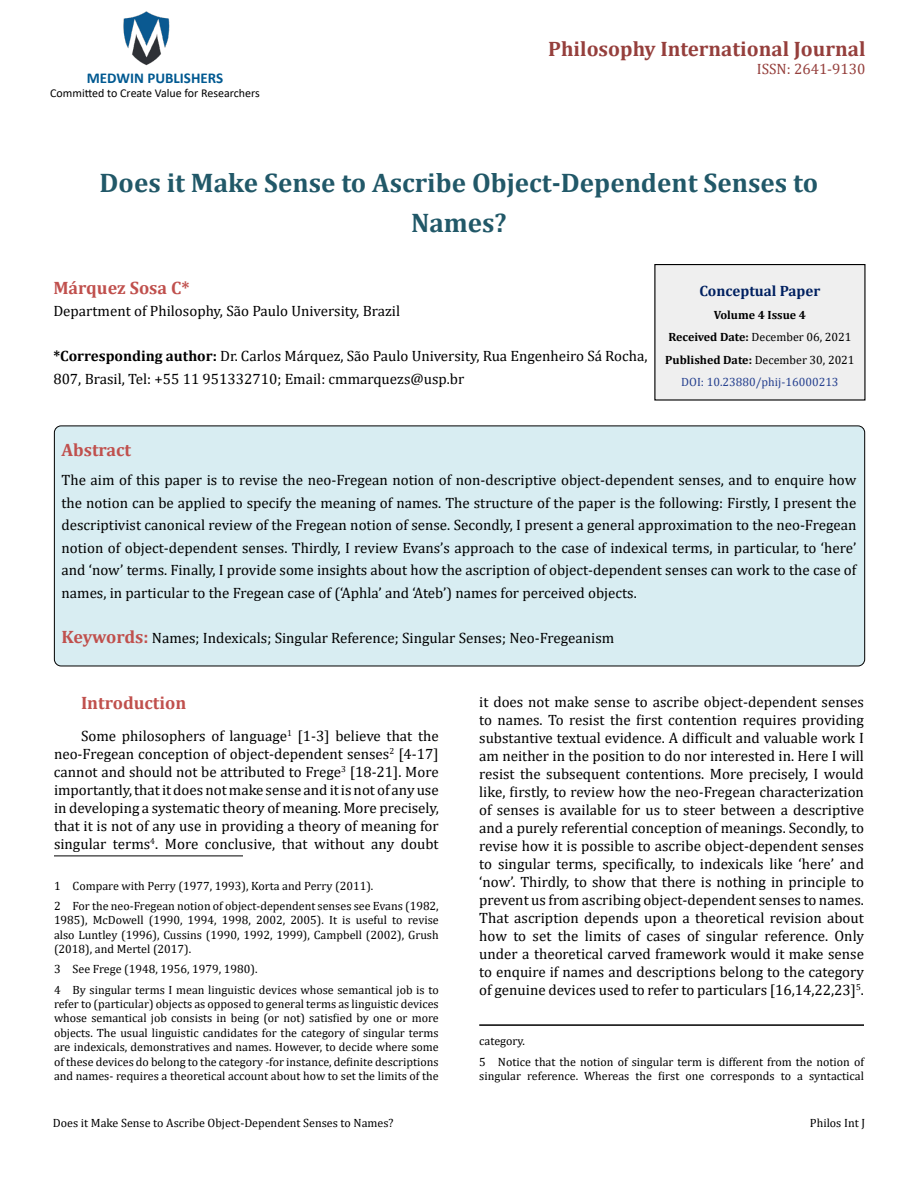
<style>
.page{position:relative;width:918px;height:1188px;background:#fff}
.page>*{position:absolute;margin:0;border:0;box-sizing:border-box;transform-origin:0 0}
.t1{font:700 27px/40.5px "Cambria";color:#215868;text-align:center}
.t2{font:700 21px "Cambria";color:#953f3c}
.t3{font:700 18px "Cambria";color:#c0504d}
.t4{font:15px/18px "Cambria";color:#000;text-align:justify}
.t5{font:700 15px "Calibri";color:#005991}
.t6{font:700 15px "Cambria";color:#002060}
.t7{font:15px "Cambria";color:#953f3c}
.t8{font:12px/14.4px "Cambria";color:#000}
.t9{font:700 12px/22.5px "Cambria";color:#000;text-align:center}
.t10{font:12px "Calibri";color:#000}
.s1{font-weight:700}
.s2{font-weight:400}
.s3{font-weight:400;color:#25408f}
.s4{font-weight:700;font-size:18px;color:#c0504d}
</style>
<div class="page">
<img style="left:123px;top:11px;width:47px;height:55px">
<div style="left:655px;top:265px;width:210px;height:135px;background:#efefef"></div>
<div style="left:654px;top:264px;width:212px;height:137px;border:1px solid #000"></div>
<div style="left:54px;top:426px;width:811px;height:240px;background:#d8edf2;border-radius:7px"></div>
<div style="left:54px;top:426px;width:811px;height:240px;border:1px solid #000;border-radius:7px"></div>
<hr style="left:54px;top:856px;width:189px;height:1px;background:#000">
<hr style="left:479px;top:1024px;width:385px;height:2px;background:#000">
<p class="t5" style="left:87px;top:67px;width:138px">MEDWIN PUBLISHERS</p>
<p class="t10" style="left:50px;top:85px;width:211px">Committed to Create Value for Researchers</p>
<h2 class="t2" style="left:548px;top:34px;width:319px">Philosophy International Journal</h2>
<p class="t7" style="left:757px;top:60px;width:110px">ISSN: 2641-9130</p>
<h1 class="t1" style="left:100px;top:161px;width:720px">Does it Make Sense to Ascribe Object-Dependent Senses to<br>Names?</h1>
<p class="t3" style="left:53px;top:275px;width:138px">Márquez Sosa C*</p>
<p class="t4" style="left:53px;top:302px;width:348px">Department of Philosophy, São Paulo University, Brazil</p>
<p class="t4" style="left:53px;top:345px;width:596px;line-height:22.5px"><span class="s1">*Corresponding author:</span> Dr. Carlos Márquez, São Paulo University, Rua Engenheiro Sá Rocha,<br>807, Brasil, Tel: +55 11 951332710; Email: cmmarquezs@usp.br</p>
<p class="t6" style="left:699px;top:281px;width:123px">Conceptual Paper</p>
<p class="t9" style="left:665px;top:303px;width:191px">Volume 4 Issue 4<br>Received Date: <span class="s2">December 06, 2021<br></span>Published Date: <span class="s2">December 30, 2021<br></span><span class="s3">DOI: 10.23880/phij-16000213</span></p>
<p class="t3" style="left:62px;top:437px;width:71px">Abstract</p>
<p class="t4" style="left:62px;top:469px;width:797px;line-height:22.5px">The aim of this paper is to revise the neo-Fregean notion of non-descriptive object-dependent senses, and to enquire how the notion can be applied to specify the meaning of names. The structure of the paper is the following: Firstly, I present the descriptivist canonical review of the Fregean notion of sense. Secondly, I present a general approximation to the neo-Fregean notion of object-dependent senses. Thirdly, I review Evans’s approach to the case of indexical terms, in particular, to ‘here’ and ‘now’ terms. Finally, I provide some insights about how the ascription of object-dependent senses can work to the case of names, in particular to the Fregean case of (‘Aphla’ and ‘Ateb’) names for perceived objects.</p>
<p class="t4" style="left:62px;top:629px;width:554px"><span class="s4">Keywords:</span> Names; Indexicals; Singular Reference; Singular Senses; Neo-Fregeanism</p>
<p class="t3" style="left:81px;top:690px;width:107px">Introduction</p>
<p class="t4" style="left:54px;top:727px;width:386px;text-indent:27px">Some philosophers of language<sup>1</sup> [1-3] believe that the neo-Fregean conception of object-dependent senses<sup>2</sup> [4-17] cannot and should not be attributed to Frege<sup>3</sup> [18-21]. More importantly, that it does not make sense and it is not of any use in developing a systematic theory of meaning. More precisely, that it is not of any use in providing a theory of meaning for singular terms<sup>4</sup>. More conclusive, that without any doubt</p>
<p class="t8" style="left:54px;top:875px;width:386px;line-height:20.2px">1 Compare with Perry (1977, 1993), Korta and Perry (2011).<br>2 For the neo-Fregean notion of object-dependent senses see Evans (1982,</p>
<p class="t8" style="left:54px;top:913px;width:386px;text-align:justify">1985), McDowell (1990, 1994, 1998, 2002, 2005). It is useful to revise also Luntley (1996), Cussins (1990, 1992, 1999), Campbell (2002), Grush (2018), and Mertel (2017).</p>
<p class="t8" style="left:54px;top:959px;width:386px;line-height:20.2px">3 See Frege (1948, 1956, 1979, 1980).<br>4 By singular terms I mean linguistic devices whose semantical job is to</p>
<p class="t8" style="left:54px;top:997px;width:386px;text-align:justify">refer to (particular) objects as opposed to general terms as linguistic devices whose semantical job consists in being (or not) satisfied by one or more objects. The usual linguistic candidates for the category of singular terms are indexicals, demonstratives and names. However, to decide where some of these devices do belong to the category -for instance, definite descriptions and names- requires a theoretical account about how to set the limits of the</p>
<p class="t4" style="left:479px;top:693px;width:386px">it does not make sense to ascribe object-dependent senses to names. To resist the first contention requires providing substantive textual evidence. A difficult and valuable work I am neither in the position to do nor interested in. Here I will resist the subsequent contentions. More precisely, I would like, firstly, to review how the neo-Fregean characterization of senses is available for us to steer between a descriptive and a purely referential conception of meanings. Secondly, to revise how it is possible to ascribe object-dependent senses to singular terms, specifically, to indexicals like ‘here’ and ‘now’. Thirdly, to show that there is nothing in principle to prevent us from ascribing object-dependent senses to names.<br>That ascription depends upon a theoretical revision about how to set the limits of cases of singular reference. Only under a theoretical carved framework would it make sense to enquire if names and descriptions belong to the category of genuine devices used to refer to particulars [16,14,22,23]<sup>5</sup>.</p>
<p class="t8" style="left:479px;top:1031px;width:386px;line-height:20.2px">category.<br>5 Notice that the notion of singular term is different from the notion of</p>
<p class="t8" style="left:479px;top:1069px;width:386px">singular reference. Whereas the first one corresponds to a syntactical</p>
<p class="t8" style="left:53px;top:1116px;width:342px">Does it Make Sense to Ascribe Object-Dependent Senses to Names?</p>
<p class="t8" style="left:810px;top:1116px;width:57px">Philos Int J</p>
</div>
